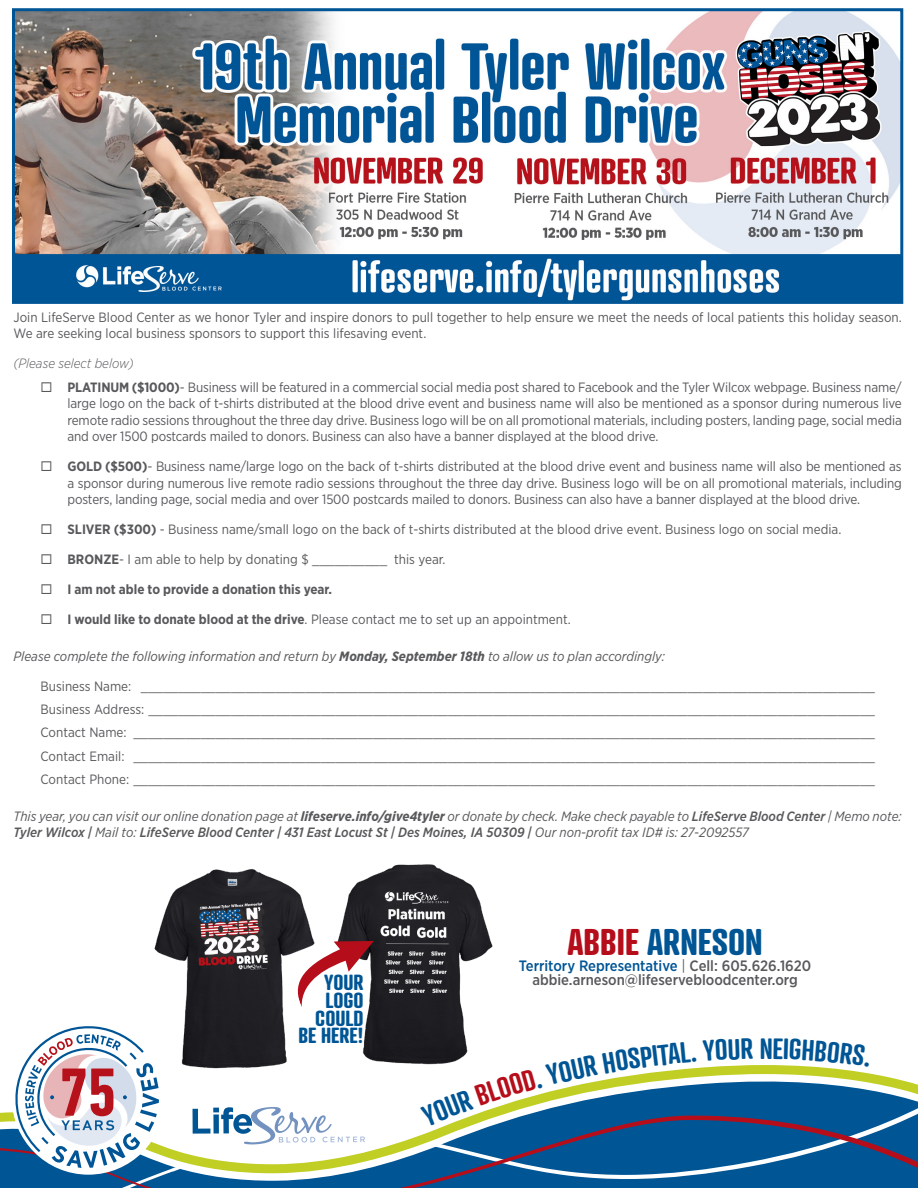
<style>
.page{position:relative;width:918px;height:1188px;background:#fff}
.page>*{position:absolute;margin:0;border:0;box-sizing:border-box;transform-origin:0 0}
.t1{font:700 36px "Atrament";color:#005595}
.t2{font:600 28.5px "Atrament";color:#005595}
.t3{font:700 21.15px/17.7px "Atrament";color:#005595}
.t4{font:500 15px/13.5px "Gotham Narrow";color:#58595b;text-align:center}
.t5{font:13.5px/16.5px "Gotham Narrow";color:#58595b;text-align:justify}
.t6{font:italic 13.5px/16.5px "Gotham Narrow";color:#58595b}
.t7{font:700 13.5px "Gotham Narrow";color:#58595b}
.t8{font:italic 300 13.5px "Gotham Narrow";color:#58595b}
.s1{font-weight:700}
.s2{font-weight:500}
.s3{color:#b50e1a}
.s4{color:#005595}
.s5{font-weight:400}
</style>
<div class="page">
<div style="left:0;top:1173px;width:918px;height:15px;background:#005595"></div>
<svg style="left:0;top:1112px;width:420px;height:61px"></svg>
<svg style="left:15px;top:1026px;width:350px;height:162px"></svg>
<img style="left:16px;top:12px;width:883px;height:288px">
<div style="left:12px;top:8px;width:891px;height:296px;border:3px solid #005595"></div>
<img style="left:152px;top:869px;width:166px;height:205px">
<img style="left:336px;top:864px;width:157px;height:211px">
<svg style="left:292px;top:941px;width:82px;height:66px"></svg>
<svg style="left:420px;top:1038px;width:498px;height:141px"></svg>
<p class="t5" style="left:14px;top:309px;width:890px">Join LifeServe Blood Center as we honor Tyler and inspire donors to pull together to help ensure we meet the needs of local patients this holiday season.<br>We are seeking local business sponsors to support this lifesaving event.</p>
<p class="t8" style="left:14px;top:355px;width:122px">(Please select below)</p>
<p class="t5" style="left:68px;top:378px;width:836px"><span class="s1">PLATINUM ($1000)</span>- Business will be featured in a commercial social media post shared to Facebook and the Tyler Wilcox webpage. Business name/ large logo on the back of t-shirts distributed at the blood drive event and business name will also be mentioned as a sponsor during numerous live remote radio sessions throughout the three day drive. Business logo will be on all promotional materials, including posters, landing page, social media and over 1500 postcards mailed to donors. Business can also have a banner displayed at the blood drive.</p>
<p class="t5" style="left:68px;top:458px;width:836px"><span class="s1">GOLD ($500)</span>- Business name/large logo on the back of t-shirts distributed at the blood drive event and business name will also be mentioned as a sponsor during numerous live remote radio sessions throughout the three day drive. Business logo will be on all promotional materials, including posters, landing page, social media and over 1500 postcards mailed to donors. Business can also have a banner displayed at the blood drive.</p>
<p class="t5" style="left:68px;top:521px;width:775px"><span class="s1">SLIVER ($300)</span> - Business name/small logo on the back of t-shirts distributed at the blood drive event. Business logo on social media.</p>
<p class="t5" style="left:68px;top:551px;width:380px"><span class="s1">BRONZE</span>- I am able to help by donating $ __________ this year.</p>
<p class="t7" style="left:68px;top:581px;width:266px">I am not able to provide a donation this year.</p>
<p class="t5" style="left:68px;top:611px;width:505px"><span class="s1">I would like to donate blood at the drive</span>. Please contact me to set up an appointment.</p>
<p class="t6" style="left:14px;top:648px;width:653px">Please complete the following information and return by <span class="s1">Monday, September 18th</span> to allow us to plan accordingly:</p>
<p class="t5" style="left:40px;top:678px;width:836px">Business Name: __________________________________________________________________________________________________</p>
<p class="t5" style="left:40px;top:701px;width:836px">Business Address: _________________________________________________________________________________________________</p>
<p class="t5" style="left:40px;top:724px;width:836px">Contact Name: ___________________________________________________________________________________________________</p>
<p class="t5" style="left:40px;top:747px;width:836px">Contact Email: ___________________________________________________________________________________________________</p>
<p class="t5" style="left:40px;top:771px;width:836px">Contact Phone: ___________________________________________________________________________________________________</p>
<p class="t6" style="left:14px;top:807px;width:890px">This year, you can visit our online donation page at <span class="s1">lifeserve.info/give4tyler</span> or donate by check. Make check payable to <span class="s2">LifeServe Blood Center</span> | Memo note:<br><span class="s2">Tyler Wilcox |</span> Mail to: <span class="s2">LifeServe Blood Center | 431 East Locust St | Des Moines, IA 50309 |</span> Our non-profit tax ID# is: 27-2092557</p>
<p class="t3" style="left:324px;top:973px;width:41px">YOUR<br>LOGO</p>
<p class="t3" style="left:315px;top:1009px;width:50px">COULD</p>
<p class="t3" style="left:298px;top:1026px;width:67px">BE HERE!</p>
<p class="t1" style="left:567px;top:919px;width:197px"><span class="s3">ABBIE</span> ARNESON</p>
<p class="t4" style="left:519px;top:959px;width:294px"><span class="s4">Territory Representative</span> <span class="s5">|</span> Cell: 605.626.1620 abbie.arneson@lifeservebloodcenter.org</p>
<p class="t2" style="left:760px;top:1031px;width:15px">N</p>
</div>
